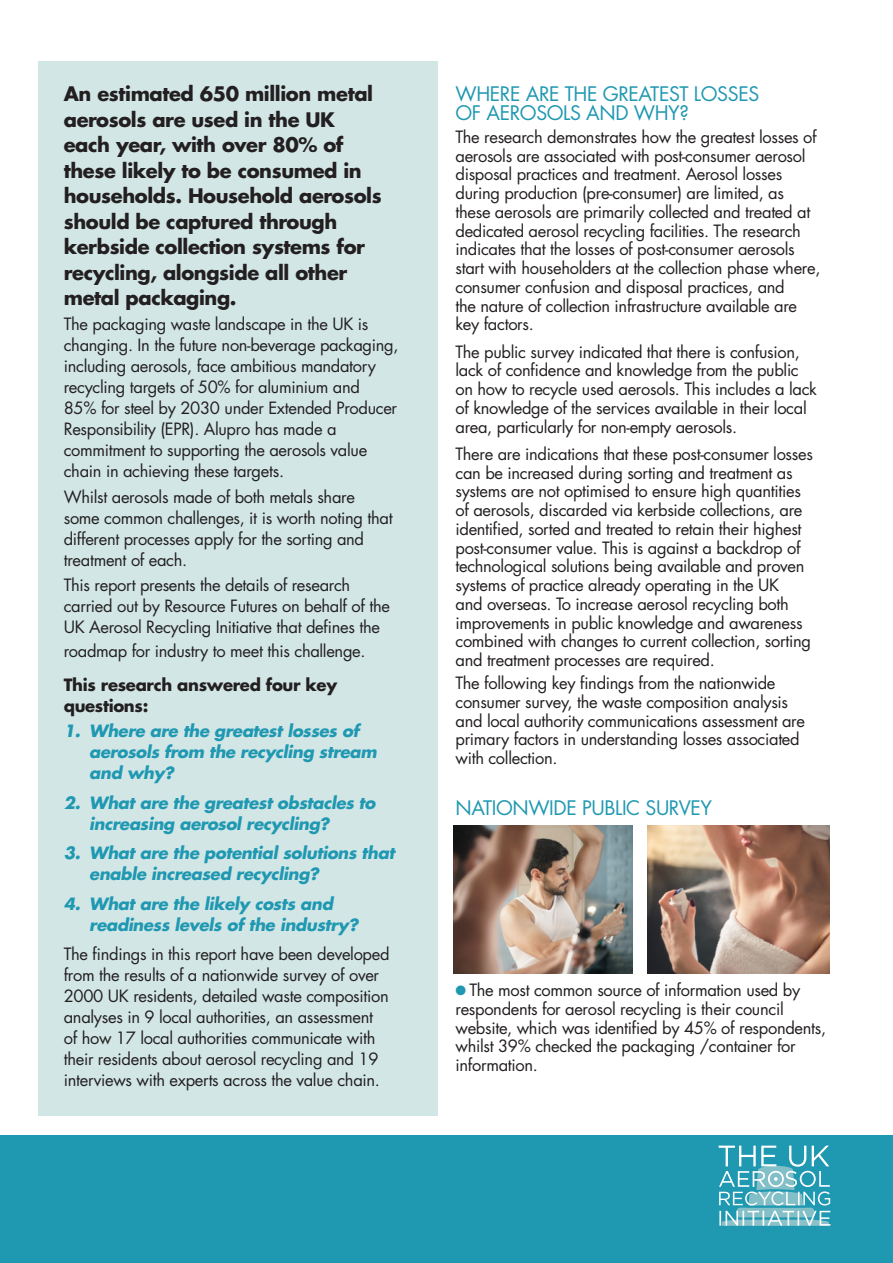
<style>
.page{position:relative;width:893px;height:1263px;background:#fff}
.page>*{position:absolute;margin:0;border:0;box-sizing:border-box;transform-origin:0 0}
.t1{font:700 19.5px/25.5px "Futura Std";letter-spacing:-.02em;color:#231f20}
.t2{font:19.5px/18.8px "Futura Std";letter-spacing:-.02em;color:#1f98b1}
.t3{font:16.5px/18.8px "Futura Std";letter-spacing:-.02em;color:#231f20}
.t4{font:italic 700 16.5px/21px "Futura Std";letter-spacing:-.02em;color:#1f98b1}
.t5{font:700 16.5px/21px "Futura Std";letter-spacing:-.02em;color:#231f20}
.s1{color:#1f98b1}
</style>
<div class="page">
<div style="left:38px;top:62px;width:400px;height:1054px;background:#d2e6e6"></div>
<div style="left:0;top:1135px;width:893px;height:128px;background:#1f98b1"></div>
<img style="left:648px;top:825px;width:181px;height:149px">
<img style="left:454px;top:825px;width:178px;height:149px">
<svg style="left:718px;top:1145px;width:113px;height:81px"></svg>
<p class="t1" style="left:64px;top:81px;width:319px">An estimated 650 million metal aerosols are used in the UK each year, with over 80% of these likely to be consumed in households. Household aerosols should be captured through kerbside collection systems for recycling, alongside all other metal packaging.</p>
<p class="t3" style="left:64px;top:314px;width:336px;line-height:21px">The packaging waste landscape in the UK is changing. In the future non-beverage packaging, including aerosols, face ambitious mandatory recycling targets of 50% for aluminium and<br>85% for steel by 2030 under Extended Producer Responsibility (EPR). Alupro has made a commitment to supporting the aerosols value chain in achieving these targets.</p>
<p class="t3" style="left:64px;top:486px;width:330px;line-height:21px">Whilst aerosols made of both metals share some common challenges, it is worth noting that different processes apply for the sorting and treatment of each.</p>
<p class="t3" style="left:64px;top:575px;width:328px;line-height:21px">This report presents the details of research carried out by Resource Futures on behalf of the<br>UK Aerosol Recycling Initiative that defines the</p>
<p class="t3" style="left:64px;top:642px;width:303px">roadmap for industry to meet this challenge.</p>
<p class="t5" style="left:64px;top:674px;width:275px">This research answered four key questions:</p>
<p class="t4" style="left:89px;top:720px;width:289px;text-indent:-25px">1. Where are the greatest losses of aerosols from the recycling stream and why?</p>
<p class="t4" style="left:89px;top:792px;width:288px;text-indent:-25px">2. What are the greatest obstacles to increasing aerosol recycling?</p>
<p class="t4" style="left:89px;top:842px;width:307px;text-indent:-25px">3. What are the potential solutions that enable increased recycling?</p>
<p class="t4" style="left:89px;top:893px;width:270px;text-indent:-25px">4. What are the likely costs and readiness levels of the industry?</p>
<p class="t3" style="left:64px;top:944px;width:327px;line-height:21px">The findings in this report have been developed from the results of a nationwide survey of over 2000 UK residents, detailed waste composition analyses in 9 local authorities, an assessment of how 17 local authorities communicate with their residents about aerosol recycling and 19 interviews with experts across the value chain.</p>
<p class="t2" style="left:455px;top:85px;width:305px">WHERE ARE THE GREATEST LOSSES<br>OF AEROSOLS AND WHY?</p>
<p class="t3" style="left:455px;top:128px;width:366px">The research demonstrates how the greatest losses of aerosols are associated with post-consumer aerosol disposal practices and treatment. Aerosol losses during production (pre-consumer) are limited, as these aerosols are primarily collected and treated at dedicated aerosol recycling facilities. The research indicates that the losses of post-consumer aerosols start with householders at the collection phase where, consumer confusion and disposal practices, and<br>the nature of collection infrastructure available are key factors.</p>
<p class="t3" style="left:455px;top:342px;width:363px">The public survey indicated that there is confusion, lack of confidence and knowledge from the public on how to recycle used aerosols. This includes a lack of knowledge of the services available in their local area, particularly for non-empty aerosols.</p>
<p class="t3" style="left:455px;top:445px;width:359px">There are indications that these post-consumer losses can be increased during sorting and treatment as systems are not optimised to ensure high quantities of aerosols, discarded via kerbside collections, are identified, sorted and treated to retain their highest post-consumer value. This is against a backdrop of technological solutions being available and proven systems of practice already operating in the UK<br>and overseas. To increase aerosol recycling both improvements in public knowledge and awareness combined with changes to current collection, sorting and treatment processes are required.</p>
<p class="t3" style="left:455px;top:674px;width:351px">The following key findings from the nationwide consumer survey, the waste composition analysis and local authority communications assessment are primary factors in understanding losses associated with collection.</p>
<p class="t2" style="left:455px;top:798px;width:258px">NATIONWIDE PUBLIC SURVEY</p>
<p class="t3" style="left:455px;top:981px;width:372px"><span class="s1">●</span> The most common source of information used by respondents for aerosol recycling is their council website, which was identified by 45% of respondents, whilst 39% checked the packaging /container for information.</p>
</div>
